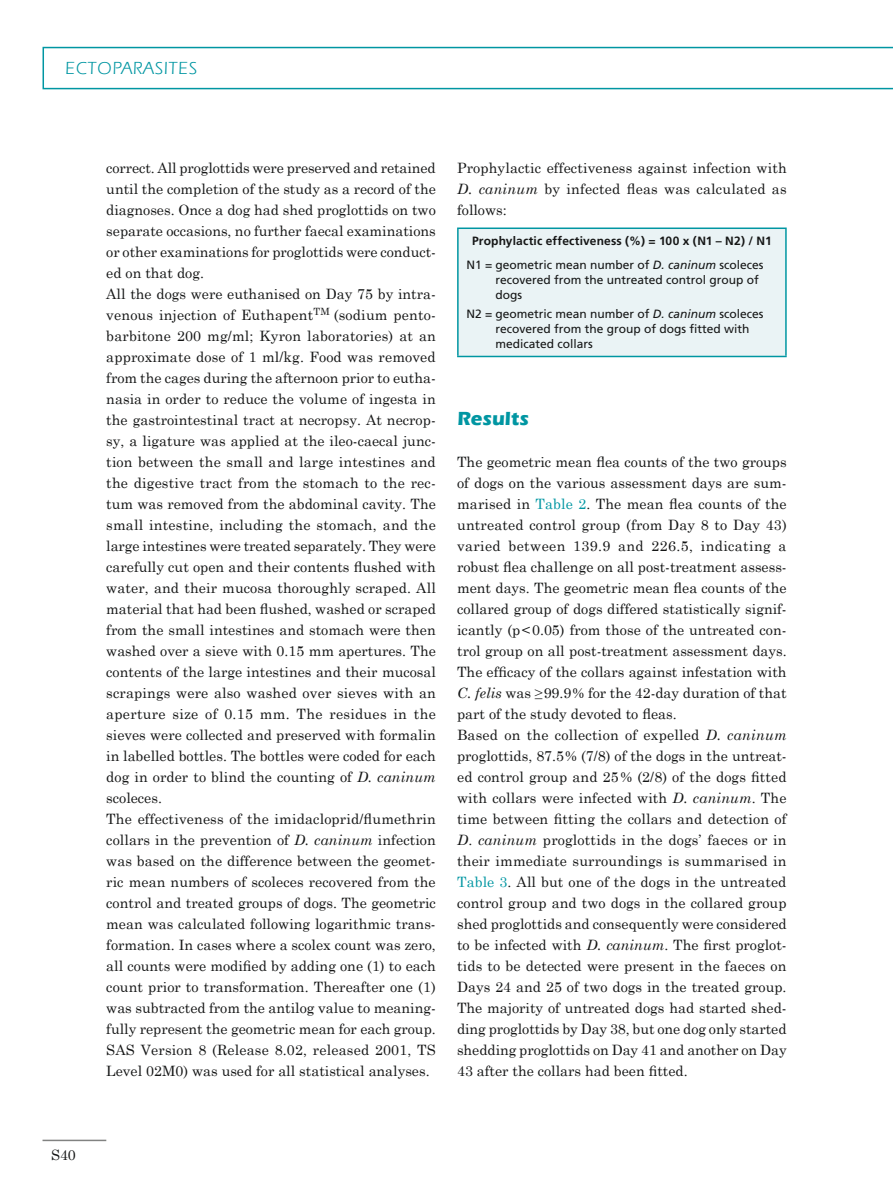
<style>
.page{position:relative;width:893px;height:1187px;background:#fff}
.page>*{position:absolute;margin:0;border:0;box-sizing:border-box;transform-origin:0 0}
.t1{font:700 19.5px "Itc Eras";letter-spacing:-.005em;color:#0096a2}
.t2{font:18px "ITC Eras Std";letter-spacing:.05em;color:#0096a2}
.t3{font:14.25px/21px "Century Schoolbook";color:#151616}
.t4{font:12px/15px "Frutiger";color:#151616}
.t5{font:700 12px/23.5px "Frutiger";letter-spacing:.015em;color:#151616}
.s1{font-style:italic}
.s2{font-weight:400}
.s3{font-weight:400;font-style:italic}
.s4{color:#0096a2}
</style>
<div class="page">
<hr style="left:43px;top:1139px;width:63px;height:1px;background:#818281">
<svg style="left:43px;top:47px;width:850px;height:42px"></svg>
<div style="left:458px;top:228px;width:328px;height:128px;background:#eaf3f5"></div>
<hr style="left:457px;top:227px;width:330px;height:2px;background:#0096a2">
<hr style="left:457px;top:229px;width:2px;height:127px;background:#0096a2">
<hr style="left:785px;top:229px;width:2px;height:127px;background:#0096a2">
<hr style="left:457px;top:356px;width:330px;height:1px;background:#0096a2">
<p class="t2" style="left:65px;top:58px;width:113px">ECTOPARASIT</p>
<p class="t2" style="left:189px;top:58px;width:10px">S</p>
<p class="t3" style="left:51px;top:1144px;width:26px">S40</p>
<p class="t3" style="left:106px;top:157px;width:331px">correct. All proglottids were preserved and retained until the completion of the study as a record of the diagnoses. Once a dog had shed proglottids on two separate occasions, no further faecal examinations or other examinations for proglottids were conduct&shy;ed on that dog.<br>All the dogs were euthanised on Day 75 by intra&shy;venous injection of Euthapent<sup>TM</sup> (sodium pento&shy;barbitone 200 mg/ml; Kyron laboratories) at an approximate dose of 1 ml/kg. Food was removed from the cages during the afternoon prior to eutha&shy;nasia in order to reduce the volume of ingesta in the gastrointestinal tract at necropsy. At necrop&shy;sy, a ligature was applied at the ileo-caecal junc&shy;tion between the small and large intestines and the digestive tract from the stomach to the rec&shy;tum was removed from the abdominal cavity. The small intestine, including the stomach, and the large intestines were treated separately. They were carefully cut open and their contents flushed with water, and their mucosa thoroughly scraped. All material that had been flushed, washed or scraped from the small intestines and stomach were then washed over a sieve with 0.15 mm apertures. The contents of the large intestines and their mucosal scrapings were also washed over sieves with an aperture size of 0.15 mm. The residues in the sieves were collected and preserved with formalin in labelled bottles. The bottles were coded for each dog in order to blind the counting of <span class="s1">D. caninum </span>scoleces.<br>The effectiveness of the imidacloprid/flumethrin collars in the prevention of <span class="s1">D. caninum</span> infection was based on the difference between the geomet&shy;ric mean numbers of scoleces recovered from the control and treated groups of dogs. The geometric mean was calculated following logarithmic trans&shy;formation. In cases where a scolex count was zero, all counts were modified by adding one (1) to each count prior to transformation. Thereafter one (1) was subtracted from the antilog value to meaning&shy;fully represent the geometric mean for each group.<br>SAS Version 8 (Release 8.02, released 2001, TS Level 02M0) was used for all statistical analyses.</p>
<p class="t3" style="left:457px;top:157px;width:331px;text-align:justify">Prophylactic effectiveness against infection with <span class="s1">D. caninum</span> by infected fleas was calculated as follows:</p>
<p class="t5" style="left:466px;top:229px;width:307px;text-indent:6px">Prophylactic effectiveness (%) = 100 x (N1 – N2) / N1<br><span class="s2">N1 = geometric mean number of</span> <span class="s3">D. caninum</span> <span class="s2">scoleces</span></p>
<p class="t4" style="left:496px;top:272px;width:265px">recovered from the untreated control group of dogs</p>
<p class="t4" style="left:496px;top:306px;width:270px;text-indent:-29px">N2 = geometric mean number of <span class="s1">D. caninum</span> scoleces recovered from the group of dogs fitted with medicated collars</p>
<h1 class="t1" style="left:457px;top:407px;width:73px">Results</h1>
<p class="t3" style="left:457px;top:451px;width:331px">The geometric mean flea counts of the two groups of dogs on the various assessment days are sum&shy;marised in <span class="s4">Table 2</span>. The mean flea counts of the untreated control group (from Day 8 to Day 43) varied between 139.9 and 226.5, indicating a robust flea challenge on all post-treatment assess&shy;ment days. The geometric mean flea counts of the collared group of dogs differed statistically signif&shy;icantly (p&lt;0.05) from those of the untreated con&shy;trol group on all post-treatment assessment days.<br>The efficacy of the collars against infestation with <span class="s1">C. felis</span> was ≥99.9% for the 42-day duration of that part of the study devoted to fleas.<br>Based on the collection of expelled <span class="s1">D. caninum </span>proglottids, 87.5% (7/8) of the dogs in the untreat&shy;ed control group and 25% (2/8) of the dogs fitted with collars were infected with <span class="s1">D. caninum</span>. The time between fitting the collars and detection of <span class="s1">D</span>. <span class="s1">caninum</span> proglottids in the dogs’ faeces or in their immediate surroundings is summarised in <span class="s4">Table 3</span>. All but one of the dogs in the untreated control group and two dogs in the collared group shed proglottids and consequently were considered to be infected with <span class="s1">D. caninum</span>. The first proglot&shy;tids to be detected were present in the faeces on Days 24 and 25 of two dogs in the treated group.<br>The majority of untreated dogs had started shed&shy;ding proglottids by Day 38, but one dog only started shedding proglottids on Day 41 and another on Day 43 after the collars had been fitted.</p>
</div>
